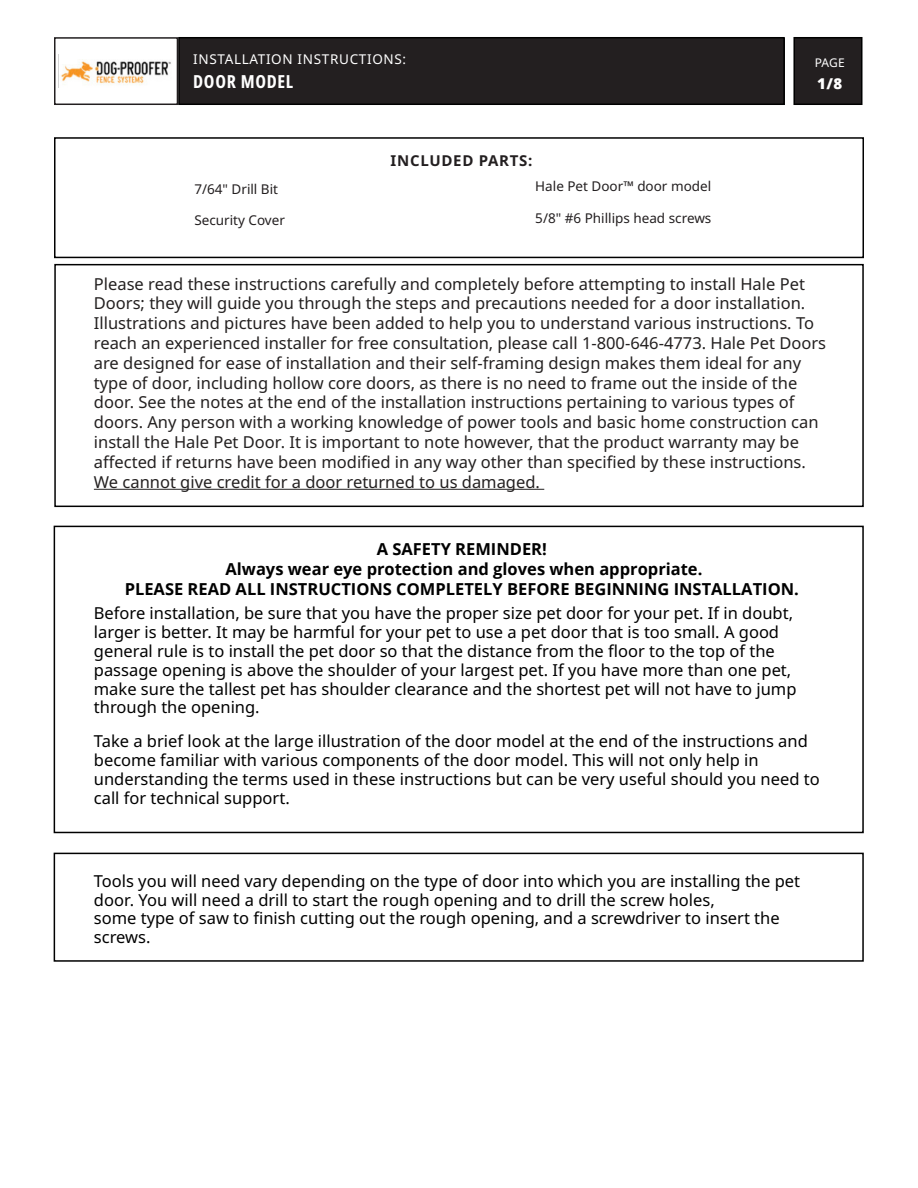
<style>
.page{position:relative;width:918px;height:1188px;background:#fff}
.page>*{position:absolute;margin:0;border:0;box-sizing:border-box;transform-origin:0 0}
.t1{font:700 extra-condensed 18px "Noto Sans Georgian";letter-spacing:.04em;color:#fff}
.t2{font:16.5px/18.8px "Noto Sans";color:#000}
.t3{font:16.5px/19.8px "Noto Sans";color:#232020}
.t4{font:700 16.5px/19.8px "Open Sans";color:#000;text-align:center}
.t5{font:700 15px "Noto Sans";letter-spacing:.05em;color:#231f20}
.t6{font:800 15px "Open Sans";color:#fff}
.t7{font:13.5px "Noto Sans";color:#231f20}
.t8{font:13.5px "Noto Sans";letter-spacing:.05em;color:#fff}
.t9{font:12px "Noto Sans";color:#fff}
.s1{font-family:"Noto Sans Georgian";font-weight:900}
</style>
<div class="page">
<div style="left:54px;top:137px;width:810px;height:121px;border:2px solid #000"></div>
<div style="left:54px;top:264px;width:810px;height:243px;border:1px solid #000"></div>
<div style="left:54px;top:526px;width:810px;height:307px;border:2px solid #000"></div>
<hr style="left:94px;top:489px;width:450px;height:1px;background:#232020">
<div style="left:54px;top:853px;width:810px;height:109px;border:2px solid #000"></div>
<div style="left:54px;top:37px;width:124px;height:68px;border:2px solid #231f20"></div>
<img style="left:58px;top:55px;width:113px;height:32px">
<div style="left:179px;top:38px;width:605px;height:66px;background:#231f20"></div>
<div style="left:178px;top:37px;width:607px;height:68px;border:2px solid #000"></div>
<div style="left:794px;top:38px;width:68px;height:66px;background:#231f20"></div>
<div style="left:793px;top:37px;width:69px;height:68px;border:2px solid #000"></div>
<p class="t8" style="left:193px;top:50px;width:215px">INSTALLATION INSTRUCTIONS:</p>
<p class="t1" style="left:193px;top:68px;width:102px">DOOR MODEL</p>
<p class="t7" style="left:194px;top:179px;width:85px">7/64" Drill Bit</p>
<p class="t7" style="left:194px;top:211px;width:92px">Security Cover</p>
<p class="t5" style="left:391px;top:150px;width:143px">INCLUDED PARTS:</p>
<p class="t7" style="left:535px;top:176px;width:177px">Hale Pet Door™ door model</p>
<p class="t7" style="left:535px;top:209px;width:178px">5/8" #6 Phillips head screws</p>
<p class="t9" style="left:815px;top:54px;width:31px">PAGE</p>
<p class="t6" style="left:817px;top:72px;width:27px"><span class="s1">1</span>/8</p>
<p class="t3" style="left:94px;top:274px;width:734px">Please read these instructions carefully and completely before attempting to install Hale Pet Doors; they will guide you through the steps and precautions needed for a door installation.<br>Illustrations and pictures have been added to help you to understand various instructions. To reach an experienced installer for free consultation, please call 1-800-646-4773. Hale Pet Doors are designed for ease of installation and their self-framing design makes them ideal for any type of door, including hollow core doors, as there is no need to frame out the inside of the door. See the notes at the end of the installation instructions pertaining to various types of doors. Any person with a working knowledge of power tools and basic home construction can install the Hale Pet Door. It is important to note however, that the product warranty may be affected if returns have been modified in any way other than specified by these instructions.<br>We cannot give credit for a door returned to us damaged.</p>
<p class="t4" style="left:125px;top:539px;width:676px">A SAFETY REMINDER!<br>Always wear eye protection and gloves when appropriate.<br>PLEASE READ ALL INSTRUCTIONS COMPLETELY BEFORE BEGINNING INSTALLATION.</p>
<p class="t2" style="left:94px;top:605px;width:704px">Before installation, be sure that you have the proper size pet door for your pet. If in doubt, larger is better. It may be harmful for your pet to use a pet door that is too small. A good general rule is to install the pet door so that the distance from the floor to the top of the passage opening is above the shoulder of your largest pet. If you have more than one pet, make sure the tallest pet has shoulder clearance and the shortest pet will not have to jump through the opening.</p>
<p class="t2" style="left:94px;top:732px;width:727px">Take a brief look at the large illustration of the door model at the end of the instructions and become familiar with various components of the door model. This will not only help in understanding the terms used in these instructions but can be very useful should you need to call for technical support.</p>
<p class="t2" style="left:94px;top:872px;width:708px">Tools you will need vary depending on the type of door into which you are installing the pet door. You will need a drill to start the rough opening and to drill the screw holes,<br>some type of saw to finish cutting out the rough opening, and a screwdriver to insert the screws.</p>
</div>
